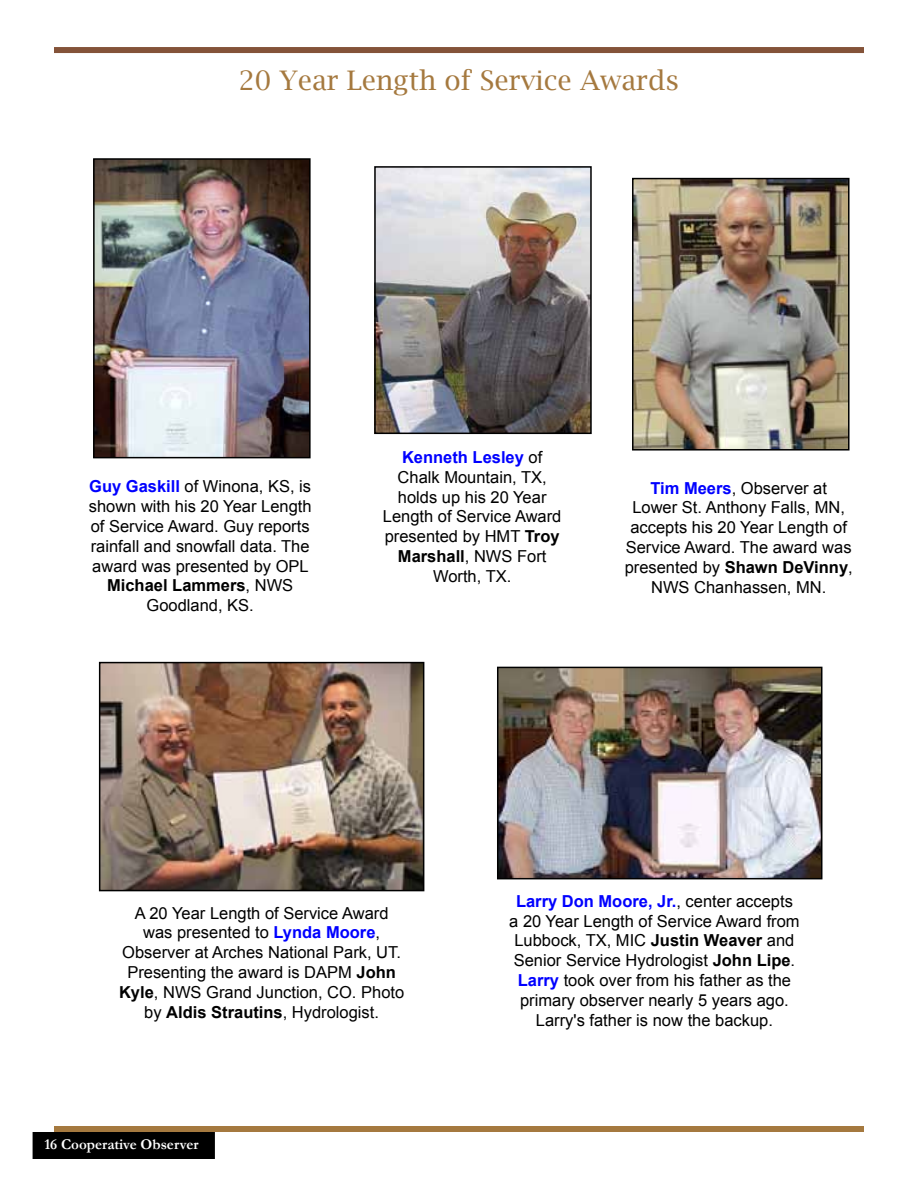
<style>
.page{position:relative;width:918px;height:1188px;background:#fff}
.page>*{position:absolute;margin:0;border:0;box-sizing:border-box;transform-origin:0 0}
.t1{font:27px "Lucida Bright";color:#a5793f}
.t2{font:16.5px/19.8px "Arial";color:#000;text-align:center}
.t3{font:700 15px "Garamond";color:#fff}
.s1{font-weight:700;color:#00f}
.s2{font-weight:700}
</style>
<div class="page">
<div style="left:33px;top:1133px;width:181px;height:25px;background:#000"></div>
<div style="left:33px;top:1132px;width:182px;height:27px;border:2px solid #000"></div>
<div style="left:54px;top:1126px;width:810px;height:6px;background:#a5793f"></div>
<div style="left:54px;top:47px;width:810px;height:6px;background:#845339"></div>
<img style="left:102px;top:665px;width:319px;height:223px">
<div style="left:99px;top:662px;width:325px;height:229px;border:2px solid #000"></div>
<img style="left:500px;top:670px;width:319px;height:206px">
<div style="left:497px;top:667px;width:325px;height:212px;border:2px solid #000"></div>
<img style="left:96px;top:161px;width:212px;height:294px">
<div style="left:93px;top:158px;width:218px;height:300px;border:2px solid #000"></div>
<img style="left:377px;top:169px;width:212px;height:262px">
<div style="left:374px;top:166px;width:218px;height:268px;border:2px solid #000"></div>
<img style="left:635px;top:181px;width:212px;height:267px">
<div style="left:632px;top:178px;width:218px;height:273px;border:2px solid #000"></div>
<h1 class="t1" style="left:238px;top:65px;width:442px">20 Year Length of Service Awards</h1>
<p class="t2" style="left:89px;top:477px;width:224px"><span class="s1">Guy Gaskill</span> of Winona, KS, is shown with his 20 Year Length of Service Award. Guy reports rainfall and snowfall data. The award was presented by OPL<br><span class="s2">Michael Lammers</span>, NWS<br>Goodland, KS.</p>
<p class="t2" style="left:383px;top:447px;width:180px"><span class="s1">Kenneth Lesley</span> of<br>Chalk Mountain, TX, holds up his 20 Year<br>Length of Service Award presented by HMT <span class="s2">Troy<br>Marshall</span>, NWS Fort<br>Worth, TX.</p>
<p class="t2" style="left:625px;top:478px;width:230px"><span class="s1">Tim Meers</span>, Observer at<br>Lower St. Anthony Falls, MN, accepts his 20 Year Length of<br>Service Award. The award was presented by <span class="s2">Shawn DeVinny</span>,<br>NWS Chanhassen, MN.</p>
<p class="t2" style="left:119px;top:903px;width:287px">A 20 Year Length of Service Award was presented to <span class="s1">Lynda Moore</span>, Observer at Arches National Park, UT.<br>Presenting the award is DAPM <span class="s2">John Kyle</span>, NWS Grand Junction, CO. Photo by <span class="s2">Aldis Strautins</span>, Hydrologist.</p>
<p class="t2" style="left:509px;top:891px;width:292px"><span class="s1">Larry Don Moore, Jr.</span>, center accepts<br>a 20 Year Length of Service Award from Lubbock, TX, MIC <span class="s2">Justin Weaver</span> and Senior Service Hydrologist <span class="s2">John Lipe</span>.<br><span class="s1">Larry</span> took over from his father as the primary observer nearly 5 years ago.<br>Larry's father is now the backup.</p>
<p class="t3" style="left:44px;top:1134px;width:156px">16 Cooperative Observer</p>
</div>
